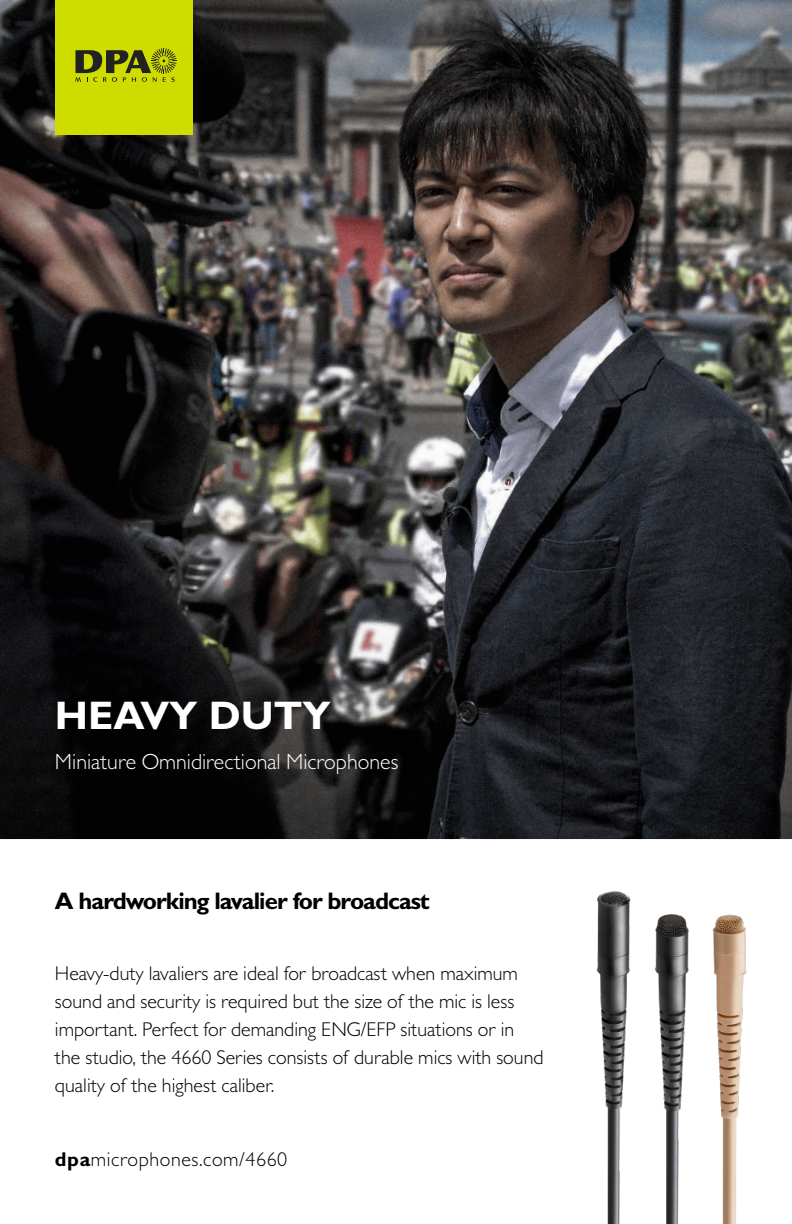
<style>
.page{position:relative;width:792px;height:1224px;background:#fff}
.page>*{position:absolute;margin:0;border:0;box-sizing:border-box;transform-origin:0 0}
.t1{font:700 40px "Gill Sans MT Pro";color:#fff}
.t2{font:700 24px "Gill Sans MT Pro";letter-spacing:-.04em;color:#000}
.t3{font:300 22px "Gill Sans MT Pro";color:#fff}
.t4{font:300 20px/28px "Gill Sans MT Pro";color:#000}
.t5{font:300 20px "Gill Sans MT Pro";letter-spacing:.03em;color:#000}
.s1{font-weight:700}
</style>
<div class="page">
<img style="left:0;top:0;width:792px;height:839px">
<div style="left:55px;top:0;width:138px;height:134px;background:#d5d900"></div>
<div style="left:57px;top:0;width:134px;height:134px;background:#cedc00"></div>
<svg style="left:75px;top:48px;width:102px;height:34px"></svg>
<img style="left:596px;top:891px;width:35px;height:333px">
<img style="left:712px;top:914px;width:35px;height:310px">
<img style="left:654px;top:914px;width:35px;height:310px">
<h1 class="t1" style="left:55px;top:691px;width:277px">HEAVY DUTY</h1>
<p class="t3" style="left:55px;top:748px;width:345px">Miniature Omnidirectional Microphones</p>
<p class="t2" style="left:55px;top:886px;width:377px">A hardworking lavalier for broadcast</p>
<p class="t4" style="left:55px;top:959px;width:490px">Heavy-duty lavaliers are ideal for broadcast when maximum sound and security is required but the size of the mic is less important. Perfect for demanding ENG/EFP situations or in the studio, the 4660 Series consists of durable mics with sound quality of the highest caliber.</p>
<p class="t5" style="left:55px;top:1147px;width:234px"><span class="s1">dpa</span>microphones.com/4660</p>
</div>
